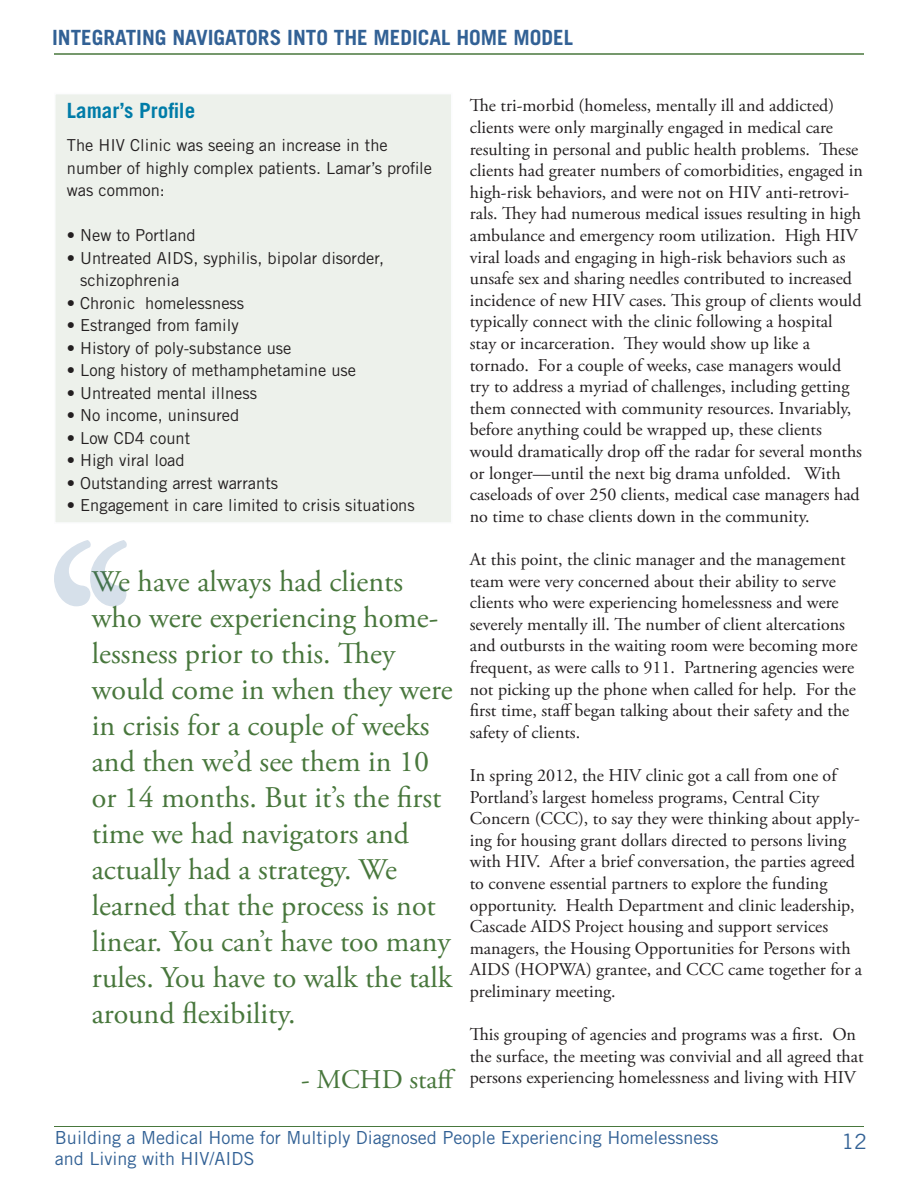
<style>
.page{position:relative;width:918px;height:1188px;background:#fff}
.page>*{position:absolute;margin:0;border:0;box-sizing:border-box;transform-origin:0 0}
.t1{font:30px/36px "Adobe Garamond Pro";color:#48773c}
.Quote_attribution{font:27px "Adobe Garamond Pro";color:#48773c}
.t2{font:700 21px "Trade Gothic LT Std";color:#326195}
.sidebar_heading{font:700 21px "Trade Gothic LT Std";color:#007ca8}
.t3{font:21px "Trade Gothic LT Std";color:#326195}
.body_text{font:18px/21.6px "Adobe Garamond Pro";color:#231f20}
.t4{font:18px "Trade Gothic LT Std";color:#326195}
.sidebar_text{font:16.5px/22.5px "Trade Gothic LT Std";color:#231f20}
</style>
<div class="page">
<hr style="left:54px;top:1126px;width:810px;height:1px;background:#48773c">
<hr style="left:54px;top:53px;width:810px;height:2px;background:#48773c">
<div style="left:54px;top:93px;width:399px;height:431px;background:#edf1eb;border:2px solid #e2e6f3"></div>
<svg style="left:54px;top:540px;width:73px;height:67px"></svg>
<p class="t2" style="left:52px;top:25px;width:522px">INTEGRATING NAVIGATORS INTO THE MEDICAL HOME MODEL</p>
<p class="sidebar_heading" style="left:67px;top:97px;width:130px">Lamar’s Profile</p>
<p class="sidebar_text" style="left:67px;top:134px;width:367px">The HIV Clinic was seeing an increase in the number of highly complex patients. Lamar’s profile was common:</p>
<p class="sidebar_text" style="left:67px;top:224px;width:130px">• New to Portland</p>
<p class="sidebar_text" style="left:80px;top:246px;width:305px;text-indent:-13px">• Untreated AIDS, syphilis, bipolar disorder, schizophrenia</p>
<p class="sidebar_text" style="left:67px;top:291px;width:179px">• Chronic homelessness</p>
<p class="sidebar_text" style="left:67px;top:314px;width:173px">• Estranged from family</p>
<p class="sidebar_text" style="left:67px;top:336px;width:226px">• History of poly-substance use</p>
<p class="sidebar_text" style="left:67px;top:359px;width:291px">• Long history of methamphetamine use</p>
<p class="sidebar_text" style="left:67px;top:381px;width:192px">• Untreated mental illness</p>
<p class="sidebar_text" style="left:67px;top:404px;width:174px">• No income, uninsured</p>
<p class="sidebar_text" style="left:67px;top:426px;width:125px">• Low CD4 count</p>
<p class="sidebar_text" style="left:67px;top:449px;width:119px">• High viral load</p>
<p class="sidebar_text" style="left:67px;top:471px;width:213px">• Outstanding arrest warrants</p>
<p class="sidebar_text" style="left:67px;top:494px;width:349px">• Engagement in care limited to crisis situations</p>
<p class="t1" style="left:92px;top:564px;width:362px">We have always had clients who were experiencing home&shy;lessness prior to this. They would come in when they were in crisis for a couple of weeks and then we’d see them in 10 or 14 months. But it’s the first time we had navigators and actually had a strategy. We learned that the process is not linear. You can’t have too many rules. You have to walk the talk around flexibility.</p>
<p class="Quote_attribution" style="left:301px;top:1063px;width:156px">- MCHD staff</p>
<p class="body_text" style="left:470px;top:95px;width:395px">The tri-morbid (homeless, mentally ill and addicted) clients were only marginally engaged in medical care resulting in personal and public health problems. These clients had greater numbers of comorbidities, engaged in high-risk behaviors, and were not on HIV anti-retrovi&shy;rals. They had numerous medical issues resulting in high ambulance and emergency room utilization. High HIV viral loads and engaging in high-risk behaviors such as unsafe sex and sharing needles contributed to increased incidence of new HIV cases. This group of clients would typically connect with the clinic following a hospital stay or incarceration. They would show up like a tornado. For a couple of weeks, case managers would try to address a myriad of challenges, including getting them connected with community resources. Invariably, before anything could be wrapped up, these clients would dramatically drop off the radar for several months or longer—until the next big drama unfolded. With caseloads of over 250 clients, medical case managers had no time to chase clients down in the community.</p>
<p class="body_text" style="left:470px;top:549px;width:389px">At this point, the clinic manager and the management team were very concerned about their ability to serve clients who were experiencing homelessness and were severely mentally ill. The number of client altercations and outbursts in the waiting room were becoming more frequent, as were calls to 911. Partnering agencies were not picking up the phone when called for help. For the first time, staff began talking about their safety and the safety of clients.</p>
<p class="body_text" style="left:470px;top:765px;width:394px">In spring 2012, the HIV clinic got a call from one of Portland’s largest homeless programs, Central City Concern (CCC), to say they were thinking about apply&shy;ing for housing grant dollars directed to persons living with HIV. After a brief conversation, the parties agreed to convene essential partners to explore the funding opportunity. Health Department and clinic leadership, Cascade AIDS Project housing and support services managers, the Housing Opportunities for Persons with AIDS (HOPWA) grantee, and CCC came together for a preliminary meeting.</p>
<p class="body_text" style="left:470px;top:1024px;width:395px">This grouping of agencies and programs was a first. On the surface, the meeting was convivial and all agreed that persons experiencing homelessness and living with HIV</p>
<p class="t4" style="left:55px;top:1126px;width:665px">Building a Medical Home for Multiply Diagnosed People Experiencing Homelessness</p>
<p class="t3" style="left:841px;top:1129px;width:27px">12</p>
<p class="t4" style="left:55px;top:1148px;width:201px">and Living with HIV/AIDS</p>
</div>
